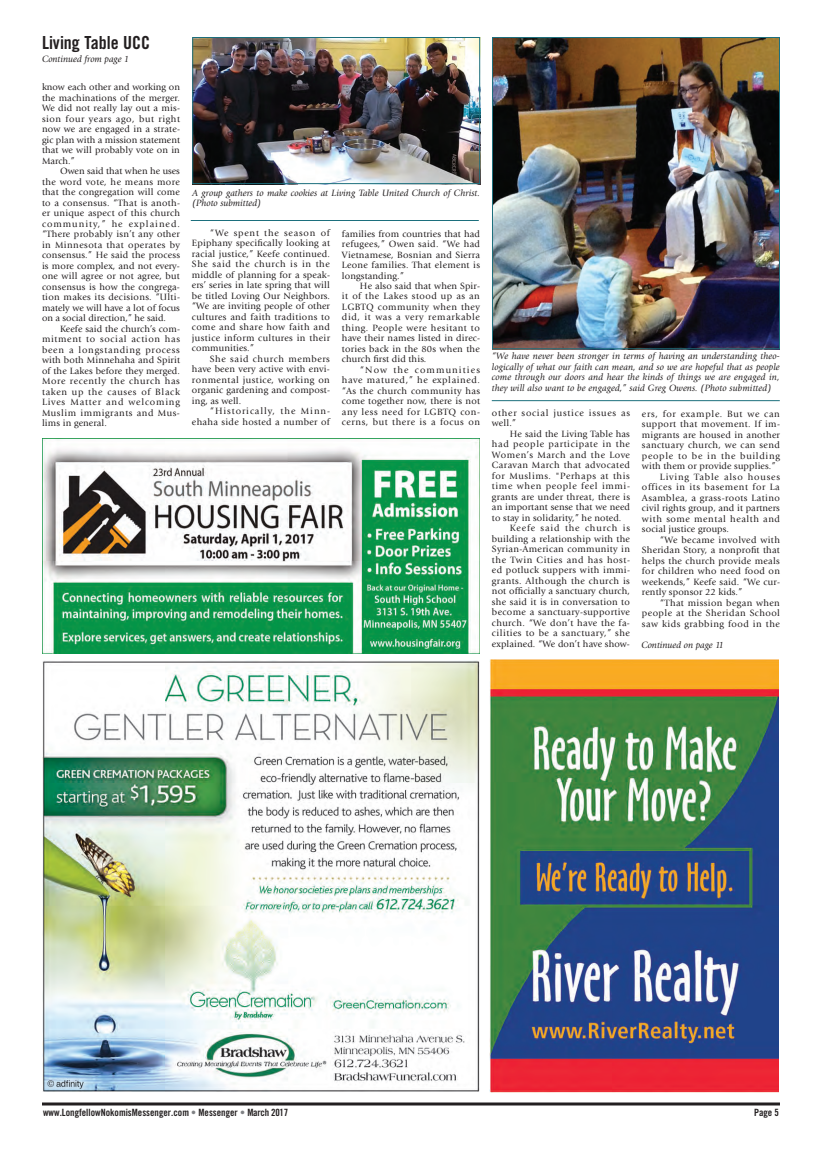
<style>
.page{position:relative;width:828px;height:1152px;background:#fff}
.page>*{position:absolute;margin:0;border:0;box-sizing:border-box;transform-origin:0 0}
.t1{font:18px "Trade Gothic LT Std Bd Cn 20";color:#231f20}
.t2{font:10px "Trade Gothic LT Std Bd Cn 20";color:#231f20}
.t3{font:9.5px/10.5px "Giovanni Std";letter-spacing:.03em;color:#231f20;text-align:justify}
.t4{font:italic 9.5px/10.5px "Giovanni Std";letter-spacing:.005em;color:#231f20;text-align:justify}
.t5{font:9.5px "Giovanni Std";letter-spacing:.01em;color:#231f20}
.t6{font:9.5px "Giovanni Std";letter-spacing:.06em;color:#231f20}
.t7{font:9.5px/10.5px "Giovanni Std";letter-spacing:.075em;color:#231f20}
.t8{font:9.5px "Giovanni Std";letter-spacing:.05em;color:#231f20}
.t9{font:9.5px "Giovanni Std";letter-spacing:.055em;color:#231f20}
.t10{font:9.5px "Giovanni Std";letter-spacing:.065em;color:#231f20}
.t11{font:9.5px "Giovanni Std";letter-spacing:.07em;color:#231f20}
.t12{font:9.5px "Giovanni Std";letter-spacing:.08em;color:#231f20}
.t13{font:9.5px "Giovanni Std";letter-spacing:.09em;color:#231f20}
.s1{color:#808285}
</style>
<div class="page">
<svg style="left:42px;top:1102px;width:738px;height:4px"></svg>
<img style="left:42px;top:660px;width:438px;height:432px">
<img style="left:490px;top:660px;width:289px;height:432px">
<img style="left:494px;top:39px;width:284px;height:308px">
<div style="left:492px;top:37px;width:288px;height:312px;border:1px solid #1c6f7d"></div>
<hr style="left:492px;top:400px;width:288px;height:1px;background:#1c6f7d">
<img style="left:194px;top:39px;width:284px;height:143px">
<div style="left:192px;top:37px;width:288px;height:147px;border:1px solid #1c6f7d"></div>
<hr style="left:191px;top:220px;width:288px;height:1px;background:#1c6f7d">
<img style="left:42px;top:438px;width:438px;height:216px">
<h1 class="t1" style="left:42px;top:32px;width:110px">Living Table UCC</h1>
<p class="t4" style="left:42px;top:54px;width:89px">Continued from page 1</p>
<p class="t3" style="left:42px;top:82px;width:140px">know each other and working on the machinations of the merger.<br>We did not really lay out a mis&shy;sion four years ago, but right now we are engaged in a strate&shy;gic plan with a mission statement that we will probably vote on in March.”</p>
<p class="t3" style="left:42px;top:166px;width:140px;text-indent:18px">Owen said that when he uses the word vote, he means more that the congregation will come to a consensus. “That is anoth&shy;er unique aspect of this church community,” he explained. “There probably isn’t any other in Minnesota that operates by consensus.” He said the process is more complex, and not every&shy;one will agree or not agree, but consensus is how the congrega&shy;tion makes its decisions. “Ulti&shy;mately we will have a lot of focus on a social direction,” he said.</p>
<p class="t3" style="left:42px;top:323px;width:140px;text-indent:18px">Keefe said the church’s com&shy;mitment to social action has been a longstanding process with both Minnehaha and Spirit of the Lakes before they merged.<br>More recently the church has taken up the causes of Black Lives Matter and welcoming Muslim immigrants and Mus&shy;lims in general.</p>
<p class="t4" style="left:192px;top:188px;width:289px">A group gathers to make cookies at Living Table United Church of Christ. (Photo submitted)</p>
<p class="t3" style="left:192px;top:228px;width:140px;text-indent:18px">“We spent the season of Epiphany specifically looking at racial justice,” Keefe continued.<br>She said the church is in the middle of planning for a speak&shy;ers’ series in late spring that will be titled Loving Our Neighbors. “We are inviting people of other cultures and faith traditions to come and share how faith and justice inform cultures in their communities.”</p>
<p class="t3" style="left:192px;top:353px;width:140px;text-indent:18px">She said church members have been very active with envi&shy;ronmental justice, working on organic gardening and compost&shy;ing, as well.</p>
<p class="t3" style="left:192px;top:406px;width:139px;text-align:right">“Historically, the Minn&shy;ehaha side hosted a number of</p>
<p class="t3" style="left:342px;top:228px;width:140px">families from countries that had refugees,” Owen said. “We had Vietnamese, Bosnian and Sierra Leone families. That element is longstanding.”</p>
<p class="t3" style="left:342px;top:281px;width:140px;text-indent:18px">He also said that when Spir&shy;it of the Lakes stood up as an LGBTQ community when they did, it was a very remarkable thing. People were hesitant to have their names listed in direc&shy;tories back in the 80s when the church first did this.</p>
<p class="t3" style="left:342px;top:365px;width:140px;text-indent:18px">“Now the communities have matured,” he explained. “As the church community has come together now, there is not any less need for LGBTQ con&shy;cerns, but there is a focus on</p>
<p class="t4" style="left:492px;top:351px;width:290px">“We have never been stronger in terms of having an understanding theo&shy;logically of what our faith can mean, and so we are hopeful that as people come through our doors and hear the kinds of things we are engaged in, they will also want to be engaged,” said Greg Owens. (Photo submitted)</p>
<p class="t7" style="left:492px;top:408px;width:140px">other social justice issues as well.”</p>
<p class="t5" style="left:510px;top:428px;width:122px">He said the Living Table has</p>
<p class="t6" style="left:492px;top:439px;width:140px">had people participate in the</p>
<p class="t6" style="left:492px;top:449px;width:140px">Women’s March and the Love</p>
<p class="t3" style="left:492px;top:460px;width:140px">Caravan March that advocated</p>
<p class="t6" style="left:492px;top:470px;width:139px">for Muslims. "Perhaps at this</p>
<p class="t10" style="left:492px;top:481px;width:140px">time when people feel immi-</p>
<p class="t3" style="left:492px;top:492px;width:140px">grants are under threat, there is</p>
<p class="t5" style="left:492px;top:502px;width:140px">an important sense that we need</p>
<p class="t5" style="left:492px;top:512px;width:131px">to stay in solidarity,” he noted.</p>
<p class="t13" style="left:510px;top:523px;width:122px">Keefe said the church is</p>
<p class="t3" style="left:492px;top:534px;width:139px">building a relationship with the</p>
<p class="t3" style="left:492px;top:544px;width:140px">Syrian-American community in</p>
<p class="t9" style="left:492px;top:554px;width:140px">the Twin Cities and has host-</p>
<p class="t3" style="left:492px;top:565px;width:140px">ed potluck suppers with immi-</p>
<p class="t3" style="left:492px;top:576px;width:140px">grants. Although the church is</p>
<p class="t5" style="left:492px;top:586px;width:139px">not officially a sanctuary church,</p>
<p class="t3" style="left:492px;top:597px;width:139px">she said it is in conversation to</p>
<p class="t3" style="left:492px;top:607px;width:140px">become a sanctuary-supportive</p>
<p class="t3" style="left:492px;top:618px;width:139px">church. “We don’t have the fa-</p>
<p class="t8" style="left:492px;top:628px;width:139px">cilities to be a sanctuary,” she</p>
<p class="t5" style="left:492px;top:638px;width:139px">explained. “We don’t have show-</p>
<p class="t7" style="left:642px;top:408px;width:139px">ers, for example. But we can</p>
<p class="t3" style="left:642px;top:419px;width:140px">support that movement. If im-</p>
<p class="t3" style="left:642px;top:429px;width:140px">migrants are housed in another</p>
<p class="t3" style="left:642px;top:440px;width:139px">sanctuary church, we can send</p>
<p class="t11" style="left:642px;top:450px;width:139px">people to be in the building</p>
<p class="t5" style="left:642px;top:461px;width:135px">with them or provide supplies.”</p>
<p class="t12" style="left:660px;top:471px;width:122px">Living Table also houses</p>
<p class="t6" style="left:642px;top:482px;width:139px">offices in its basement for La</p>
<p class="t3" style="left:642px;top:492px;width:139px">Asamblea, a grass-roots Latino</p>
<p class="t5" style="left:642px;top:503px;width:139px">civil rights group, and it partners</p>
<p class="t6" style="left:642px;top:513px;width:140px">with some mental health and</p>
<p class="t5" style="left:642px;top:524px;width:89px">social justice groups.</p>
<p class="t3" style="left:660px;top:534px;width:122px">“We became involved with</p>
<p class="t3" style="left:642px;top:545px;width:139px">Sheridan Story, a nonprofit that</p>
<p class="t3" style="left:642px;top:555px;width:139px">helps the church provide meals</p>
<p class="t3" style="left:642px;top:566px;width:140px">for children who need food on</p>
<p class="t3" style="left:642px;top:576px;width:140px">weekends,” Keefe said. “We cur-</p>
<p class="t5" style="left:642px;top:587px;width:102px">rently sponsor 22 kids.”</p>
<p class="t3" style="left:660px;top:597px;width:121px">“That mission began when</p>
<p class="t3" style="left:642px;top:608px;width:140px">people at the Sheridan School</p>
<p class="t8" style="left:642px;top:618px;width:139px">saw kids grabbing food in the</p>
<p class="t4" style="left:641px;top:640px;width:84px">Continued on page 11</p>
<p class="t2" style="left:43px;top:1107px;width:247px">www.LongfellowNokomisMessenger.com <span class="s1">•</span> Messenger <span class="s1">•</span> March 2017</p>
<p class="t2" style="left:754px;top:1107px;width:26px">Page 5</p>
</div>
